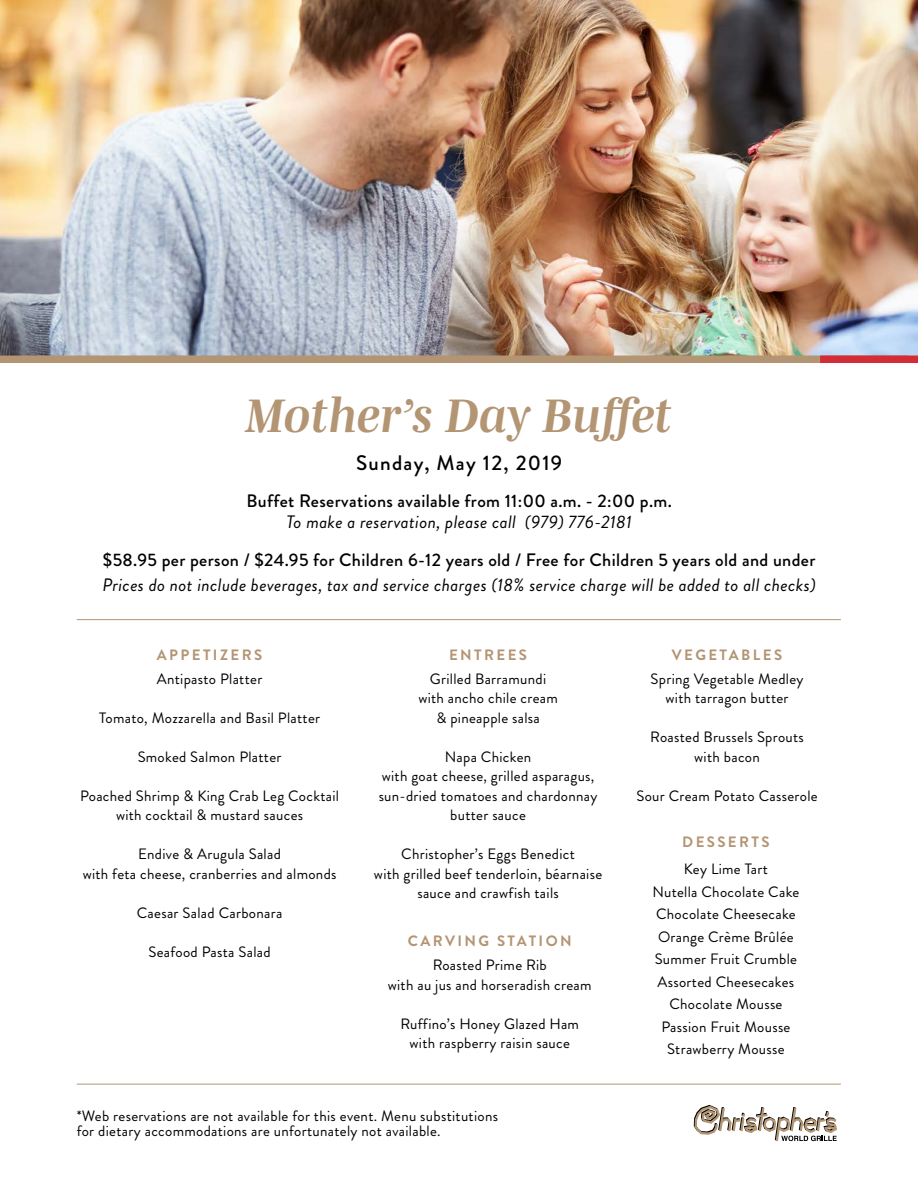
<style>
.page{position:relative;width:918px;height:1188px;background:#fff}
.page>*{position:absolute;margin:0;border:0;box-sizing:border-box;transform-origin:0 0}
.t1{font:italic 700 48px "Mencken Std";color:#b39573}
.t2{font:500 21px "Brandon Grotesque";letter-spacing:.06em;color:#000101}
.t3{font:italic 18px "Brandon Grotesque";letter-spacing:.02em;color:#000101}
.t4{font:500 18px "Brandon Grotesque";letter-spacing:.02em;color:#000101}
.t5{font:15px/19.5px "Brandon Grotesque";letter-spacing:.02em;color:#000101;text-align:center}
.t6{font:700 15px "Brandon Grotesque";letter-spacing:.16em;color:#b39473}
</style>
<div class="page">
<img style="left:0;top:0;width:918px;height:355px">
<hr style="left:77px;top:619px;width:764px;height:1px;background:#b39573">
<div style="left:0;top:356px;width:907px;height:7px;background:#b39573"></div>
<div style="left:820px;top:356px;width:98px;height:7px;background:#d22d36"></div>
<hr style="left:77px;top:1084px;width:764px;height:1px;background:#b39573">
<svg style="left:693px;top:1105px;width:144px;height:37px"></svg>
<h1 class="t1" style="left:246px;top:389px;width:428px">Mother’s Day Buffet</h1>
<h2 class="t2" style="left:356px;top:448px;width:208px">Sunday, May 12, 2019</h2>
<p class="t4" style="left:247px;top:489px;width:427px">Buffet Reservations available from 11:00 a.m. - 2:00 p.m.</p>
<p class="t3" style="left:286px;top:510px;width:347px">To make a reservation, please call (979) 776-2181</p>
<p class="t4" style="left:103px;top:547px;width:714px">$58.95 per person / $24.95 for Children 6-12 years old / Free for Children 5 years old and under</p>
<p class="t3" style="left:102px;top:573px;width:715px">Prices do not include beverages, tax and service charges (18% service charge will be added to all checks)</p>
<p class="t6" style="left:157px;top:644px;width:107px">APPETIZERS</p>
<p class="t5" style="left:157px;top:669px;width:107px">Antipasto Platter</p>
<p class="t5" style="left:99px;top:708px;width:223px">Tomato, Mozzarella and Basil Platter</p>
<p class="t5" style="left:138px;top:747px;width:145px">Smoked Salmon Platter</p>
<p class="t5" style="left:80px;top:786px;width:260px">Poached Shrimp &amp; King Crab Leg Cocktail with cocktail &amp; mustard sauces</p>
<p class="t5" style="left:83px;top:845px;width:255px">Endive &amp; Arugula Salad<br>with feta cheese, cranberries and almonds</p>
<p class="t5" style="left:137px;top:903px;width:147px">Caesar Salad Carbonara</p>
<p class="t5" style="left:148px;top:942px;width:124px">Seafood Pasta Salad</p>
<p class="t6" style="left:449px;top:644px;width:80px">ENTREES</p>
<p class="t5" style="left:418px;top:669px;width:141px">Grilled Barramundi with ancho chile cream &amp; pineapple salsa</p>
<p class="t5" style="left:379px;top:747px;width:220px">Napa Chicken<br>with goat cheese, grilled asparagus, sun-dried tomatoes and chardonnay butter sauce</p>
<p class="t5" style="left:374px;top:845px;width:230px">Christopher’s Eggs Benedict<br>with grilled beef tenderloin, béarnaise sauce and crawfish tails</p>
<p class="t6" style="left:408px;top:931px;width:165px">CARVING STATION</p>
<p class="t5" style="left:388px;top:956px;width:205px">Roasted Prime Rib<br>with au jus and horseradish cream</p>
<p class="t5" style="left:400px;top:1014px;width:180px">Ruffino’s Honey Glazed Ham with raspberry raisin sauce</p>
<p class="t5" style="left:77px;top:1109px;width:423px;line-height:15px;text-align:left">*Web reservations are not available for this event. Menu substitutions for dietary accommodations are unfortunately not available.</p>
<p class="t6" style="left:672px;top:644px;width:112px">VEGETABLES</p>
<p class="t5" style="left:651px;top:669px;width:154px">Spring Vegetable Medley with tarragon butter</p>
<p class="t5" style="left:650px;top:728px;width:155px">Roasted Brussels Sprouts with bacon</p>
<p class="t5" style="left:637px;top:786px;width:183px">Sour Cream Potato Casserole</p>
<p class="t6" style="left:682px;top:832px;width:89px">DESSERTS</p>
<p class="t5" style="left:652px;top:858px;width:149px;line-height:22.5px">Key Lime Tart<br>Nutella Chocolate Cake<br>Chocolate Cheesecake<br>Orange Crème Brûlée<br>Summer Fruit Crumble<br>Assorted Cheesecakes<br>Chocolate Mousse<br>Passion Fruit Mousse<br>Strawberry Mousse</p>
</div>
